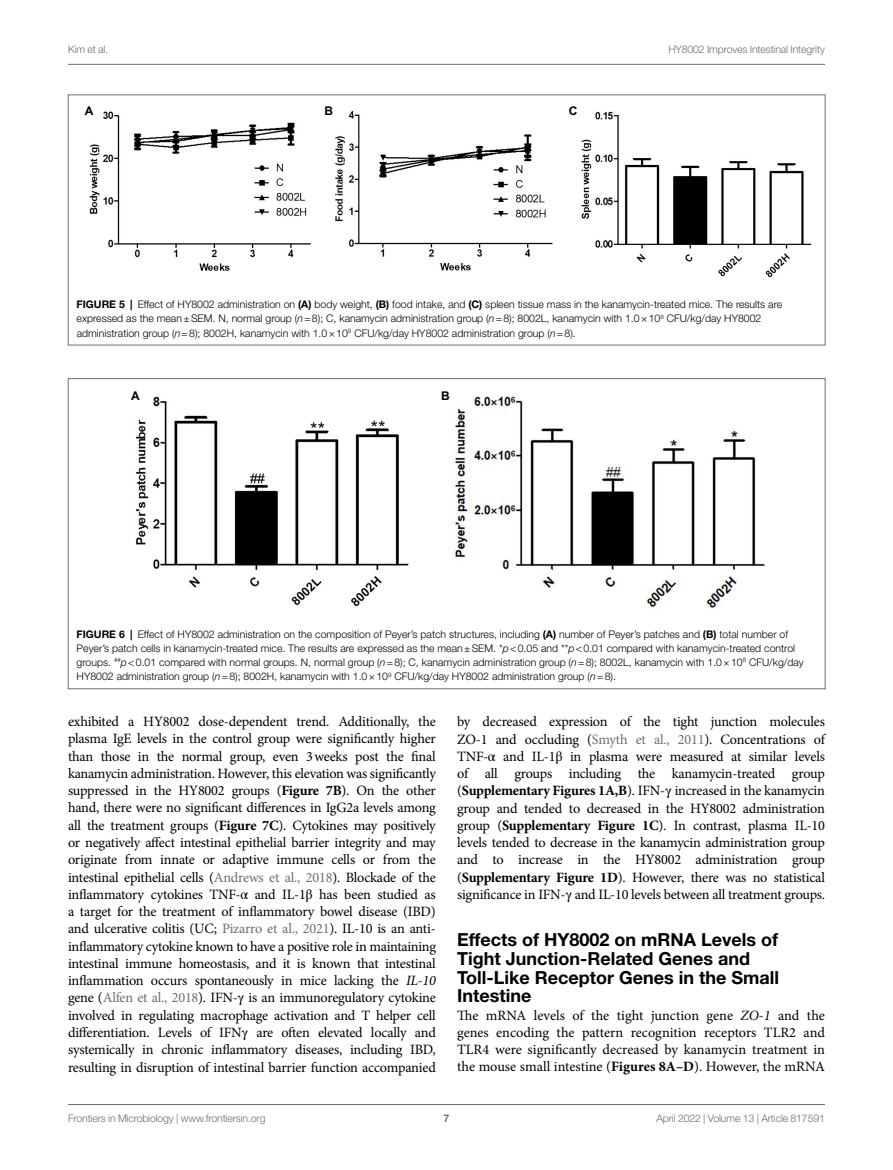
<style>
.page{position:relative;width:893px;height:1170px;background:#fff}
.page>*{position:absolute;margin:0;border:0;box-sizing:border-box;transform-origin:0 0}
.HEAD_2{font:700 18px/18.8px "Helvetica Neue LT Std";color:#000}
.TEXT_FLUSH{font:14.25px/17.2px "Minion Pro";letter-spacing:-.015em;color:#000;text-align:justify}
.t1{font:700 12px "Arial";color:#000}
.FIG_LEG{font:300 10.5px/14.2px "Helvetica Neue LT Std";color:#000}
.t2{font:300 10.5px "Helvetica Neue LT Std";letter-spacing:-.015em;color:#6d6e71}
.t3{font:700 10.5px "Helvetica Neue LT Std";color:#6d6e71}
.s1{font-weight:700}
.s2{font-style:italic}
.s3{color:#6d6e71}
.s4{font-family:"STIX General"}
</style>
<div class="page">
<hr style="left:68px;top:64px;width:757px;height:1px;background:#6d6e71">
<hr style="left:68px;top:1104px;width:757px;height:1px;background:#6d6e71">
<img style="left:89px;top:111px;width:723px;height:167px">
<img style="left:136px;top:395px;width:629px;height:213px">
<p class="t2" style="left:68px;top:42px;width:42px">Kim et al.</p>
<p class="t2" style="left:668px;top:42px;width:158px">HY8002 Improves Intestinal Integrity</p>
<p class="t1" style="left:85px;top:102px;width:10px">A</p>
<p class="t1" style="left:325px;top:102px;width:10px">B</p>
<p class="t1" style="left:569px;top:102px;width:10px">C</p>
<p class="FIG_LEG" style="left:77px;top:297px;width:707px"><span class="s1">FIGURE 5 |</span> Effect of HY8002 administration on <span class="s1">(A)</span> body weight, <span class="s1">(B)</span> food intake, and <span class="s1">(C)</span> spleen tissue mass in the kanamycin-treated mice. The results are expressed as the mean±SEM. N, normal group (<span class="s2">n</span>=8); C, kanamycin administration group (<span class="s2">n</span>=8); 8002L, kanamycin with 1.0×10<sup>8</sup> CFU/kg/day HY8002 administration group (<span class="s2">n</span>=8); 8002H, kanamycin with 1.0×10<sup>9</sup> CFU/kg/day HY8002 administration group (<span class="s2">n</span>=8).</p>
<p class="t1" style="left:131px;top:387px;width:10px">A</p>
<p class="t1" style="left:441px;top:387px;width:10px">B</p>
<p class="FIG_LEG" style="left:77px;top:626px;width:729px"><span class="s1">FIGURE 6 |</span> Effect of HY8002 administration on the composition of Peyer’s patch structures, including <span class="s1">(A)</span> number of Peyer’s patches and <span class="s1">(B)</span> total number of Peyer’s patch cells in kanamycin-treated mice. The results are expressed as the mean±SEM. *<span class="s2">p</span>&lt;0.05 and **<span class="s2">p</span>&lt;0.01 compared with kanamycin-treated control groups. <sup>##</sup><span class="s2">p</span>&lt;0.01 compared with normal groups. N, normal group (<span class="s2">n</span>=8); C, kanamycin administration group (<span class="s2">n</span>=8); 8002L, kanamycin with 1.0×10<sup>8</sup> CFU/kg/day HY8002 administration group (<span class="s2">n</span>=8); 8002H, kanamycin with 1.0×10<sup>9</sup> CFU/kg/day HY8002 administration group (<span class="s2">n</span>=8).</p>
<p class="TEXT_FLUSH" style="left:68px;top:713px;width:369px">exhibited a HY8002 dose-dependent trend. Additionally, the plasma IgE levels in the control group were significantly higher than those in the normal group, even 3weeks post the final kanamycin administration. However, this elevation was significantly suppressed in the HY8002 groups (<span class="s1">Figure 7B</span>). On the other hand, there were no significant differences in IgG2a levels among all the treatment groups (<span class="s1">Figure 7C</span>). Cytokines may positively or negatively affect intestinal epithelial barrier integrity and may originate from innate or adaptive immune cells or from the intestinal epithelial cells (<span class="s3">Andrews et al., 2018</span>). Blockade of the inflammatory cytokines TNF-<span class="s4">α</span> and IL-1<span class="s4">β</span> has been studied as a target for the treatment of inflammatory bowel disease (IBD) and ulcerative colitis (UC; <span class="s3">Pizarro et al., 2021</span>). IL-10 is an anti&shy;inflammatory cytokine known to have a positive role in maintaining intestinal immune homeostasis, and it is known that intestinal inflammation occurs spontaneously in mice lacking the <span class="s2">IL-10 </span>gene (<span class="s3">Alfen et al., 2018</span>). IFN-<span class="s4">γ</span> is an immunoregulatory cytokine involved in regulating macrophage activation and T helper cell differentiation. Levels of IFN<span class="s4">γ</span> are often elevated locally and systemically in chronic inflammatory diseases, including IBD, resulting in disruption of intestinal barrier function accompanied</p>
<p class="TEXT_FLUSH" style="left:457px;top:713px;width:369px">by decreased expression of the tight junction molecules ZO-1 and occluding (<span class="s3">Smyth et al., 2011</span>). Concentrations of TNF-<span class="s4">α</span> and IL-1<span class="s4">β</span> in plasma were measured at similar levels of all groups including the kanamycin-treated group (<span class="s1">Supplementary Figures 1A,B</span>). IFN-<span class="s4">γ</span> increased in the kanamycin group and tended to decreased in the HY8002 administration group (<span class="s1">Supplementary Figure 1C</span>). In contrast, plasma IL-10 levels tended to decrease in the kanamycin administration group and to increase in the HY8002 administration group (<span class="s1">Supplementary Figure 1D</span>). However, there was no statistical significance in IFN-<span class="s4">γ</span> and IL-10 levels between all treatment groups.</p>
<p class="HEAD_2" style="left:457px;top:929px;width:323px">Effects of HY8002 on mRNA Levels of<br>Tight Junction-Related Genes and<br>Toll-Like Receptor Genes in the Small<br>Intestine</p>
<p class="TEXT_FLUSH" style="left:457px;top:1006px;width:369px">The mRNA levels of the tight junction gene <span class="s2">ZO-1</span> and the genes encoding the pattern recognition receptors TLR2 and TLR4 were significantly decreased by kanamycin treatment in the mouse small intestine (<span class="s1">Figures 8A–D</span>). However, the mRNA</p>
<p class="t2" style="left:68px;top:1111px;width:199px">Frontiers in Microbiology | www.frontiersin.org</p>
<p class="t3" style="left:444px;top:1111px;width:7px">7</p>
<p class="t2" style="left:656px;top:1111px;width:170px">April 2022 | Volume 13 | Article 817591</p>
</div>
